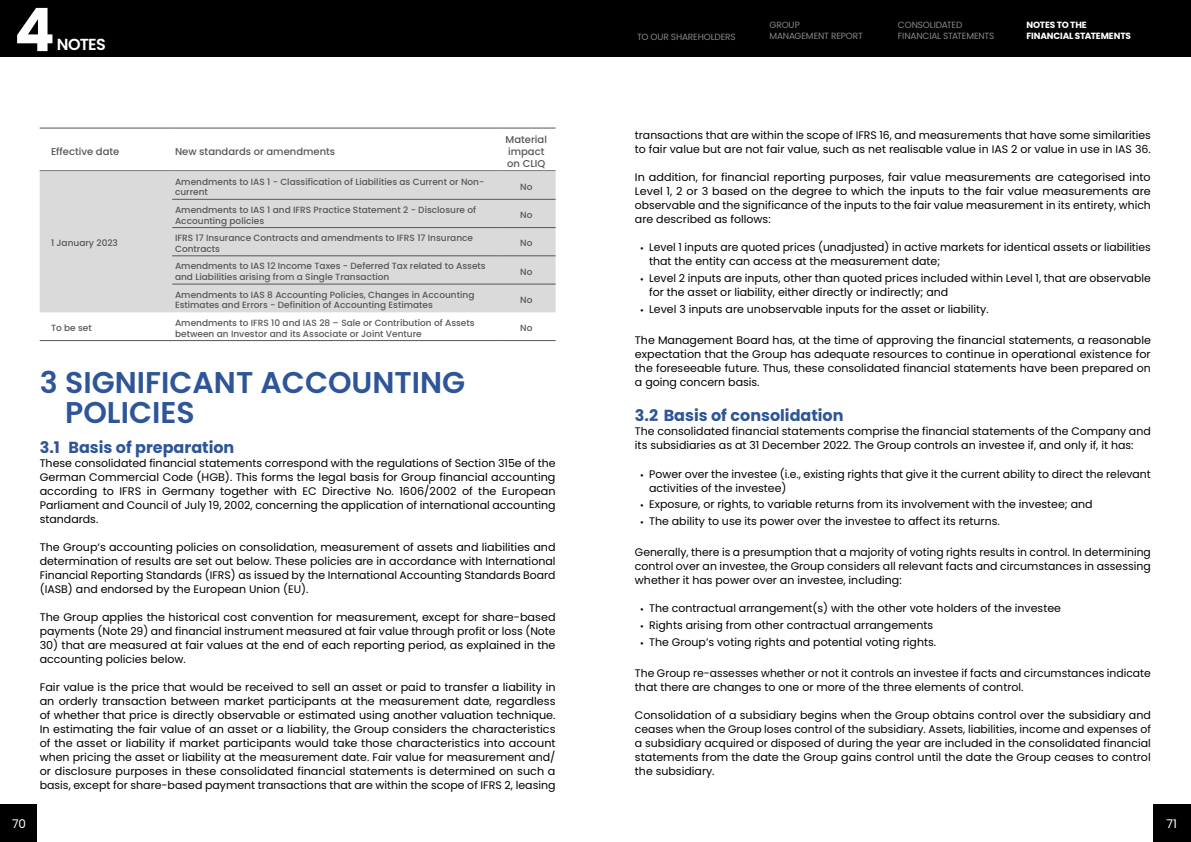
<style>
.page{position:relative;width:1191px;height:842px;background:#fff}
.page>*{position:absolute;margin:0;border:0;box-sizing:border-box;transform-origin:0 0}
.t1{font:700 60px "Poppins";color:#fff}
.t2{font:600 30px/30px "Poppins";color:#2e5597}
.t3{font:700 16px "Poppins";color:#2e5597}
.t4{font:600 16px "Poppins";letter-spacing:-.04em;color:#fff}
.t5{font:12px "Poppins";color:#fff}
.t6{font:11px/14px "Poppins";color:#000}
.t7{font:500 10px/12px "Poppins";color:#575756}
.t8{font:500 9px/10.8px "Poppins";color:#575756}
.t9{font:9px/11px "Poppins";letter-spacing:-.025em;color:#878787}
.t10{font:700 9px "Poppins";letter-spacing:-.02em;color:#fff}
.s1{font-family:"Source Sans Pro";font-size:10px}
</style>
<div class="page">
<div style="left:40px;top:171px;width:516px;height:141px;background:#dadada"></div>
<hr style="left:40px;top:128px;width:132px;height:1px;background:#575756">
<hr style="left:172px;top:128px;width:326px;height:1px;background:#575756">
<hr style="left:498px;top:128px;width:58px;height:1px;background:#575756">
<hr style="left:40px;top:170px;width:132px;height:1px;background:#7e7e7d">
<hr style="left:172px;top:170px;width:326px;height:1px;background:#7e7e7d">
<hr style="left:498px;top:170px;width:58px;height:1px;background:#7e7e7d">
<hr style="left:172px;top:199px;width:326px;height:1px;background:#575756">
<hr style="left:172px;top:227px;width:326px;height:1px;background:#575756">
<hr style="left:172px;top:256px;width:326px;height:1px;background:#575756">
<hr style="left:498px;top:199px;width:58px;height:1px;background:#575756">
<hr style="left:498px;top:227px;width:58px;height:1px;background:#575756">
<hr style="left:498px;top:256px;width:58px;height:1px;background:#575756">
<hr style="left:40px;top:340px;width:132px;height:1px;background:#575756">
<hr style="left:172px;top:340px;width:326px;height:1px;background:#575756">
<hr style="left:498px;top:340px;width:58px;height:1px;background:#575756">
<hr style="left:172px;top:284px;width:326px;height:1px;background:#575756">
<hr style="left:498px;top:284px;width:58px;height:1px;background:#575756">
<div style="left:0;top:804px;width:37px;height:38px;background:#000"></div>
<div style="left:595px;top:0;width:596px;height:57px;background:#000"></div>
<div style="left:0;top:0;width:595px;height:57px;background:#000"></div>
<div style="left:1153px;top:804px;width:38px;height:38px;background:#000"></div>
<h1 class="t1" style="left:14px;top:7px;width:42px">4</h1>
<h3 class="t4" style="left:57px;top:38px;width:51px">NOTES</h3>
<p class="t7" style="left:51px;top:146px;width:70px">Effective date</p>
<p class="t7" style="left:175px;top:146px;width:162px">New standards or amendments</p>
<p class="t7" style="left:506px;top:134px;width:43px">Material impact on CLIQ</p>
<p class="t8" style="left:51px;top:239px;width:68px">1 January 2023</p>
<p class="t8" style="left:175px;top:177px;width:311px">Amendments to IAS 1 - Classification of Liabilities as Current or Non&shy;current</p>
<p class="t8" style="left:520px;top:182px;width:14px">No</p>
<p class="t8" style="left:175px;top:205px;width:303px">Amendments to IAS 1 and IFRS Practice Statement 2 - Disclosure of<br>Accounting policies</p>
<p class="t8" style="left:520px;top:211px;width:14px">No</p>
<p class="t8" style="left:175px;top:233px;width:300px">IFRS 17 Insurance Contracts and amendments to IFRS 17 Insurance<br>Contracts</p>
<p class="t8" style="left:520px;top:239px;width:14px">No</p>
<p class="t8" style="left:175px;top:262px;width:312px">Amendments to IAS 12 Income Taxes - Deferred Tax related to Assets and Liabilities arising from a Single Transaction</p>
<p class="t8" style="left:520px;top:267px;width:14px">No</p>
<p class="t8" style="left:175px;top:290px;width:301px">Amendments to IAS 8 Accounting Policies, Changes in Accounting<br>Estimates and Errors - Definition of Accounting Estimates</p>
<p class="t8" style="left:520px;top:295px;width:14px">No</p>
<p class="t5" style="left:12px;top:819px;width:16px">70</p>
<p class="t8" style="left:51px;top:324px;width:42px">To be set</p>
<p class="t8" style="left:175px;top:318px;width:301px">Amendments to IFRS 10 and IAS 28 – Sale or Contribution of Assets between an Investor and its Associate or Joint Venture</p>
<p class="t8" style="left:520px;top:324px;width:14px">No</p>
<h2 class="t2" style="left:65px;top:371px;width:402px;text-indent:-25px">3 SIGNIFICANT ACCOUNTING<br>POLICIES</h2>
<h3 class="t3" style="left:40px;top:441px;width:196px">3.1 Basis of preparation</h3>
<p class="t6" style="left:40px;top:457px;width:517px;text-align:justify">These consolidated financial statements correspond with the regulations of Section 315e of the German Commercial Code (HGB). This forms the legal basis for Group financial accounting according to IFRS in Germany together with EC Directive No. 1606/2002 of the European Parliament and Council of July 19, 2002, concerning the application of international accounting standards.</p>
<p class="t6" style="left:40px;top:541px;width:517px;text-align:justify">The Group‘s accounting policies on consolidation, measurement of assets and liabilities and determination of results are set out below. These policies are in accordance with International Financial Reporting Standards (IFRS) as issued by the International Accounting Standards Board (IASB) and endorsed by the European Union (EU).</p>
<p class="t6" style="left:40px;top:612px;width:517px">The Group applies the historical cost convention for measurement, except for share-based payments (Note 29) and financial instrument measured at fair value through profit or loss (Note</p>
<p class="t6" style="left:40px;top:640px;width:517px">30) that are measured at fair values at the end of each reporting period, as explained in the accounting policies below.</p>
<p class="t6" style="left:40px;top:682px;width:517px;text-align:justify">Fair value is the price that would be received to sell an asset or paid to transfer a liability in an orderly transaction between market participants at the measurement date, regardless of whether that price is directly observable or estimated using another valuation technique.<br>In estimating the fair value of an asset or a liability, the Group considers the characteristics of the asset or liability if market participants would take those characteristics into account when pricing the asset or liability at the measurement date. Fair value for measurement and/ or disclosure purposes in these consolidated financial statements is determined on such a basis, except for share-based payment transactions that are within the scope of IFRS 2, leasing</p>
<p class="t9" style="left:637px;top:33px;width:100px">TO OUR SHAREHOLDERS</p>
<p class="t9" style="left:770px;top:20px;width:95px">GROUP<br>MANAGEMENT REPORT</p>
<p class="t9" style="left:898px;top:20px;width:98px">CONSOLIDATED<br>FINANCIAL STATEMENTS</p>
<p class="t10" style="left:1026px;top:21px;width:62px">NOTES TO THE</p>
<p class="t10" style="left:1026px;top:32px;width:106px">FINANCIAL STATEMENTS</p>
<p class="t6" style="left:635px;top:129px;width:517px">transactions that are within the scope of IFRS 16, and measurements that have some similarities to fair value but are not fair value, such as net realisable value in IAS 2 or value in use in IAS 36.</p>
<p class="t6" style="left:635px;top:172px;width:517px;text-align:justify">In addition, for financial reporting purposes, fair value measurements are categorised into Level 1, 2 or 3 based on the degree to which the inputs to the fair value measurements are observable and the significance of the inputs to the fair value measurement in its entirety, which are described as follows:</p>
<p class="t6" style="left:649px;top:242px;width:503px;text-indent:-9px"><span class="s1">•</span> Level 1 inputs are quoted prices (unadjusted) in active markets for identical assets or liabilities that the entity can access at the measurement date;</p>
<p class="t6" style="left:649px;top:273px;width:503px;text-indent:-9px"><span class="s1">•</span> Level 2 inputs are inputs, other than quoted prices included within Level 1, that are observable for the asset or liability, either directly or indirectly; and</p>
<p class="t6" style="left:641px;top:303px;width:350px"><span class="s1">•</span> Level 3 inputs are unobservable inputs for the asset or liability.</p>
<p class="t6" style="left:635px;top:334px;width:517px;text-align:justify">The Management Board has, at the time of approving the financial statements, a reasonable expectation that the Group has adequate resources to continue in operational existence for the foreseeable future. Thus, these consolidated financial statements have been prepared on a going concern basis.</p>
<h3 class="t3" style="left:635px;top:409px;width:210px">3.2 Basis of consolidation</h3>
<p class="t6" style="left:635px;top:426px;width:517px">The consolidated financial statements comprise the financial statements of the Company and its subsidiaries as at 31 December 2022. The Group controls an investee if, and only if, it has:</p>
<p class="t6" style="left:649px;top:468px;width:503px;text-indent:-9px"><span class="s1">•</span> Power over the investee (i.e., existing rights that give it the current ability to direct the relevant activities of the investee)</p>
<p class="t6" style="left:641px;top:499px;width:454px"><span class="s1">•</span> Exposure, or rights, to variable returns from its involvement with the investee; and</p>
<p class="t6" style="left:641px;top:516px;width:361px"><span class="s1">•</span> The ability to use its power over the investee to affect its returns.</p>
<p class="t6" style="left:635px;top:547px;width:517px;text-align:justify">Generally, there is a presumption that a majority of voting rights results in control. In determining control over an investee, the Group considers all relevant facts and circumstances in assessing whether it has power over an investee, including:</p>
<p class="t6" style="left:641px;top:603px;width:422px"><span class="s1">•</span> The contractual arrangement(s) with the other vote holders of the investee</p>
<p class="t6" style="left:641px;top:620px;width:294px"><span class="s1">•</span> Rights arising from other contractual arrangements</p>
<p class="t6" style="left:641px;top:636px;width:297px"><span class="s1">•</span> The Group’s voting rights and potential voting rights.</p>
<p class="t6" style="left:635px;top:667px;width:517px">The Group re-assesses whether or not it controls an investee if facts and circumstances indicate that there are changes to one or more of the three elements of control.</p>
<p class="t6" style="left:635px;top:709px;width:517px;text-align:justify">Consolidation of a subsidiary begins when the Group obtains control over the subsidiary and ceases when the Group loses control of the subsidiary. Assets, liabilities, income and expenses of a subsidiary acquired or disposed of during the year are included in the consolidated financial statements from the date the Group gains control until the date the Group ceases to control the subsidiary.</p>
<p class="t5" style="left:1167px;top:819px;width:12px">71</p>
</div>
